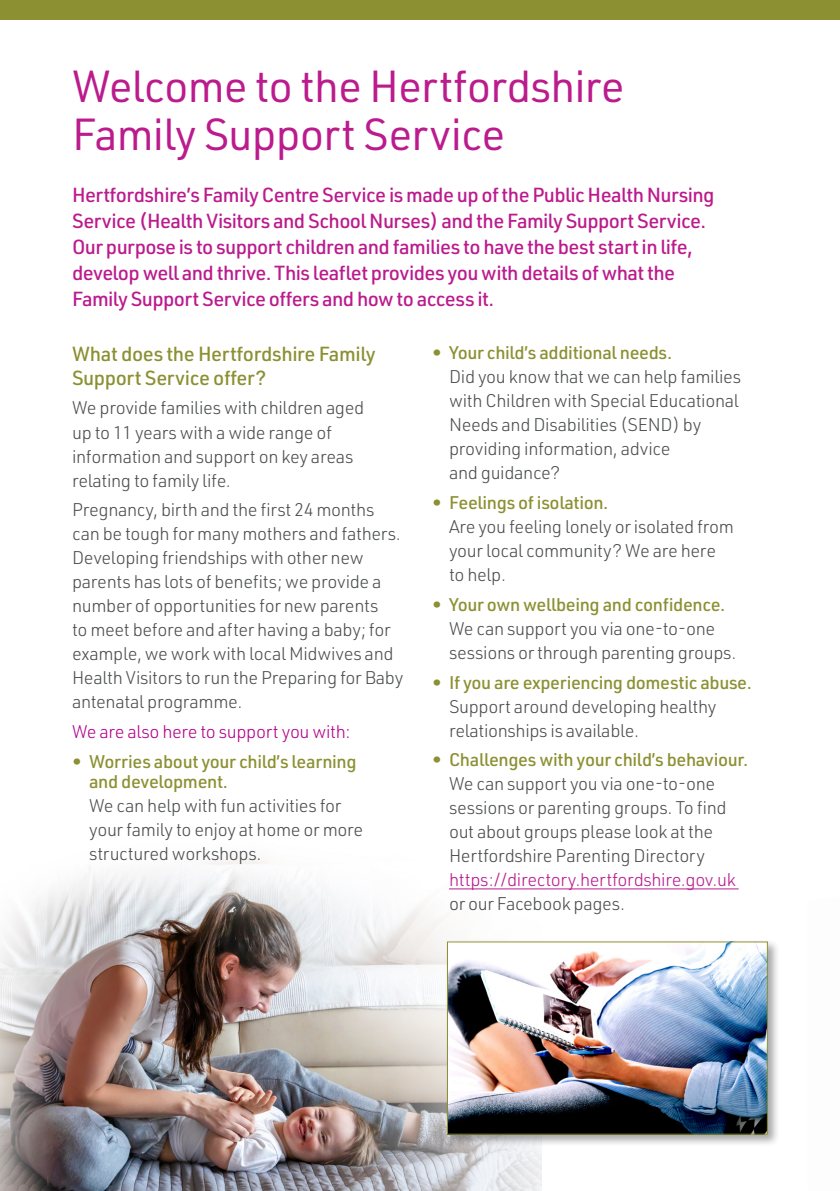
<style>
.page{position:relative;width:840px;height:1191px;background:#fff}
.page>*{position:absolute;margin:0;border:0;box-sizing:border-box;transform-origin:0 0}
.headers{font:44px/48px "URWDIN";letter-spacing:-.02em;color:#bb1b8d}
.semi_bold_intro_para{font:500 20px/26px "URWDIN";letter-spacing:-.03em;color:#bb1b8d}
.t1{font:500 20px/24px "URWDIN";letter-spacing:-.02em;color:#8c9032}
.t2{font:300 18px/24px "URWDIN";letter-spacing:-.02em;color:#4b4d4e}
.t3{font:500 18px/20px "URWDIN";letter-spacing:-.02em;color:#8c9032}
.t4{font:300 18px "URWDIN";letter-spacing:-.02em;color:#b4008c}
.s1{font-weight:500;color:#8c9032}
.s2{color:#bb1b8d}
</style>
<div class="page">
<hr style="left:449px;top:888px;width:289px;height:1px;background:#bb1b8d">
<div style="left:0;top:0;width:839px;height:20px;background:#8c9032"></div>
<img style="left:0;top:858px;width:541px;height:333px">
<div style="left:444px;top:939px;width:336px;height:208px;background:#231f20;opacity:.4"></div>
<img style="left:448px;top:943px;width:317px;height:189px">
<p class="headers" style="left:72px;top:61px;width:554px">Welcome to the Hertfordshire<br>Family Support Service</p>
<p class="semi_bold_intro_para" style="left:72px;top:182px;width:643px">Hertfordshire’s Family Centre Service is made up of the Public Health Nursing Service (Health Visitors and School Nurses) and the Family Support Service.<br>Our purpose is to support children and families to have the best start in life, develop well and thrive. This leaflet provides you with details of what the Family Support Service offers and how to access it.</p>
<p class="t1" style="left:72px;top:341px;width:305px">What does the Hertfordshire Family<br>Support Service offer?</p>
<p class="t2" style="left:72px;top:395px;width:293px">We provide families with children aged up to 11 years with a wide range of information and support on key areas relating to family life.</p>
<p class="t2" style="left:72px;top:497px;width:332px">Pregnancy, birth and the first 24 months can be tough for many mothers and fathers.<br>Developing friendships with other new parents has lots of benefits; we provide a number of opportunities for new parents<br>to meet before and after having a baby; for example, we work with local Midwives and Health Visitors to run the Preparing for Baby antenatal programme.</p>
<p class="t4" style="left:72px;top:720px;width:280px">We are also here to support you with:</p>
<p class="t3" style="left:89px;top:750px;width:269px;text-indent:-17px">• Worries about your child’s learning and development.</p>
<p class="t2" style="left:89px;top:792px;width:275px">We can help with fun activities for your family to enjoy at home or more structured workshops.</p>
<p class="t2" style="left:449px;top:340px;width:293px;text-indent:-17px"><span class="s1">• Your child’s additional needs.<br></span>Did you know that we can help families with Children with Special Educational<br>Needs and Disabilities (SEND) by providing information, advice<br>and guidance?</p>
<p class="t2" style="left:449px;top:490px;width:286px;text-indent:-17px"><span class="s1">• Feelings of isolation.<br></span>Are you feeling lonely or isolated from your local community? We are here to help.</p>
<p class="t2" style="left:449px;top:592px;width:289px;text-indent:-17px"><span class="s1">• Your own wellbeing and confidence.<br></span>We can support you via one-to-one sessions or through parenting groups.</p>
<p class="t2" style="left:449px;top:669px;width:304px;text-indent:-17px"><span class="s1">• If you are experiencing domestic abuse.<br></span>Support around developing healthy relationships is available.</p>
<p class="t2" style="left:449px;top:747px;width:300px;text-indent:-17px"><span class="s1">• Challenges with your child’s behaviour.<br></span>We can support you via one-to-one sessions or parenting groups. To find out about groups please look at the Hertfordshire Parenting Directory <span class="s2">https://directory.hertfordshire.gov.uk </span>or our Facebook pages.</p>
</div>
